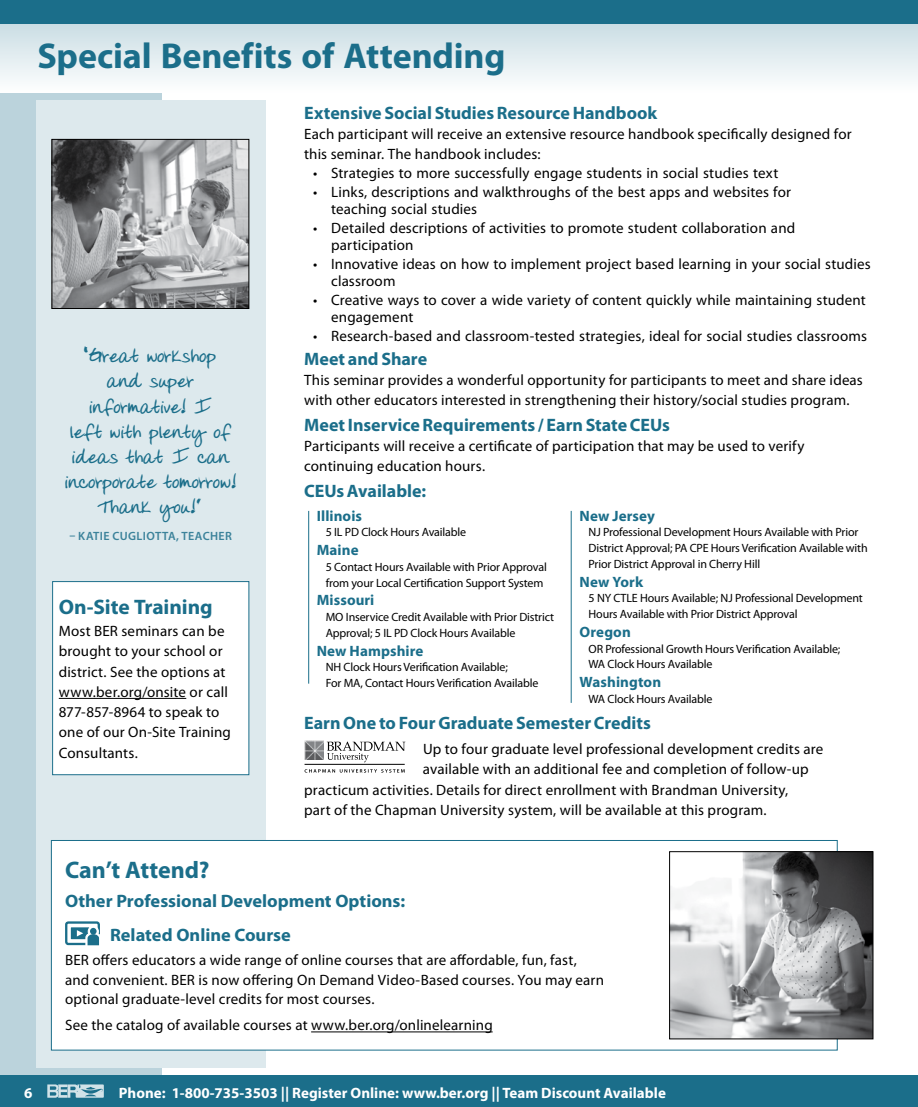
<style>
.page{position:relative;width:918px;height:1107px;background:#fff}
.page>*{position:absolute;margin:0;border:0;box-sizing:border-box;transform-origin:0 0}
.t1{font:700 36px "Myriad Pro";letter-spacing:-.005em;color:#1b6e8a}
.t2{font:700 24px "Myriad Pro";letter-spacing:-.005em;color:#1b6e8a}
.t3{font:700 21px/25.2px "Donnys Hand";letter-spacing:-.005em;color:#1b6e8a;text-align:center}
.t4{font:700 21px "Myriad Pro";letter-spacing:-.005em;color:#1b6e8a}
.t5{font:700 18px/33.9px "Myriad Pro";color:#1b6e8a}
.t6{font:15px/20.2px "Myriad Pro";letter-spacing:.01em;color:#000}
.t7{font:700 15px "Myriad Pro";color:#fff}
.t8{font:700 15px "Myriad Pro";letter-spacing:.005em;color:#1b6e8a}
.t9{font:12px/15.8px "Myriad Pro";letter-spacing:-.01em;color:#000}
.t10{font:600 12px "Myriad Pro";letter-spacing:.03em;color:#3b829a}
</style>
<div class="page">
<div style="left:0;top:0;width:162px;height:1107px;background:#bbd3dc"></div>
<div style="left:0;top:1076px;width:918px;height:31px;background:#1b6e8a"></div>
<svg style="left:47px;top:1084px;width:57px;height:14px"></svg>
<svg style="left:0;top:24px;width:918px;height:68px"></svg>
<div style="left:0;top:0;width:918px;height:24px;background:#1b6e8a"></div>
<div style="left:36px;top:101px;width:230px;height:967px;background:#dde9ed"></div>
<hr style="left:308px;top:511px;width:1px;height:173px;background:#1b6e8a">
<hr style="left:571px;top:511px;width:1px;height:192px;background:#1b6e8a">
<div style="left:51px;top:840px;width:786px;height:210px;background:#fff"></div>
<hr style="left:311px;top:1032px;width:182px;height:1px;background:#000">
<div style="left:65px;top:921px;width:35px;height:24px;border:2px solid #1b6e8a;border-radius:2px"></div>
<div style="left:71px;top:927px;width:18px;height:12px;background:#1b6e8a"></div>
<div style="left:88px;top:926px;width:11px;height:11px;border:1px solid #fff;border-radius:50%"></div>
<div style="left:89px;top:927px;width:8px;height:8px;background:#1b6e8a;border-radius:50%"></div>
<div style="left:88px;top:926px;width:10px;height:10px;border:2px solid #fff;border-radius:50%"></div>
<svg style="left:77px;top:930px;width:23px;height:16px"></svg>
<div style="left:51px;top:840px;width:786px;height:210px;border:1px solid #1b6e8a"></div>
<div style="left:53px;top:582px;width:196px;height:193px;background:#fff"></div>
<hr style="left:59px;top:698px;width:127px;height:1px;background:#000">
<div style="left:52px;top:581px;width:197px;height:194px;border:1px solid #1b6e8a"></div>
<svg style="left:327px;top:742px;width:78px;height:20px"></svg>
<svg style="left:305px;top:769px;width:100px;height:4px"></svg>
<img style="left:304px;top:740px;width:19px;height:20px">
<hr style="left:305px;top:764px;width:100px;height:1px;background:#000">
<img style="left:54px;top:141px;width:193px;height:166px">
<div style="left:52px;top:139px;width:197px;height:170px;border:1px solid #000"></div>
<img style="left:671px;top:853px;width:200px;height:184px">
<div style="left:669px;top:851px;width:204px;height:188px;border:1px solid #000"></div>
<h1 class="t1" style="left:38px;top:32px;width:470px">Special Benefits of Attending</h1>
<p class="t5" style="left:304px;top:95px;width:355px">Extensive Social Studies Resource Handbook</p>
<p class="t6" style="left:304px;top:124px;width:549px">Each participant will receive an extensive resource handbook specifically designed for this seminar. The handbook includes:</p>
<p class="t6" style="left:313px;top:163px;width:467px">• Strategies to more successfully engage students in social studies text</p>
<p class="t6" style="left:331px;top:183px;width:462px;line-height:17.2px;text-indent:-18px">• Links, descriptions and walkthroughs of the best apps and websites for teaching social studies</p>
<p class="t6" style="left:331px;top:219px;width:466px;line-height:17.2px;text-indent:-18px">• Detailed descriptions of activities to promote student collaboration and participation</p>
<p class="t6" style="left:331px;top:255px;width:541px;line-height:17.2px;text-indent:-18px">• Innovative ideas on how to implement project based learning in your social studies classroom</p>
<p class="t6" style="left:331px;top:291px;width:536px;line-height:17.2px;text-indent:-18px">• Creative ways to cover a wide variety of content quickly while maintaining student engagement</p>
<p class="t6" style="left:313px;top:325px;width:555px">• Research-based and classroom-tested strategies, ideal for social studies classrooms</p>
<p class="t5" style="left:304px;top:341px;width:125px">Meet and Share</p>
<p class="t6" style="left:304px;top:370px;width:560px">This seminar provides a wonderful opportunity for participants to meet and share ideas with other educators interested in strengthening their history/social studies program.</p>
<h3 class="t3" style="left:64px;top:345px;width:173px">“Great workshop<br>and super informative! I<br>left with plenty of ideas that I can incorporate tomorrow!<br>Thank you!”</h3>
<p class="t10" style="left:70px;top:528px;width:164px">– KATIE CUGLIOTTA, TEACHER</p>
<p class="t5" style="left:304px;top:407px;width:367px">Meet Inservice Requirements / Earn State CEUs</p>
<p class="t6" style="left:304px;top:436px;width:502px">Participants will receive a certificate of participation that may be used to verify continuing education hours.</p>
<p class="t5" style="left:304px;top:473px;width:123px">CEUs Available:</p>
<p class="t8" style="left:317px;top:506px;width:47px">Illinois</p>
<p class="t9" style="left:326px;top:524px;width:142px">5 IL PD Clock Hours Available</p>
<p class="t8" style="left:317px;top:540px;width:43px">Maine</p>
<p class="t9" style="left:326px;top:559px;width:223px">5 Contact Hours Available with Prior Approval from your Local Certification Support System</p>
<p class="t8" style="left:317px;top:591px;width:59px">Missouri</p>
<p class="t9" style="left:326px;top:609px;width:230px">MO Inservice Credit Available with Prior District<br>Approval; 5 IL PD Clock Hours Available</p>
<p class="t8" style="left:317px;top:641px;width:108px">New Hampshire</p>
<p class="t9" style="left:326px;top:659px;width:214px">NH Clock Hours Verification Available;<br>For MA, Contact Hours Verification Available</p>
<p class="t8" style="left:580px;top:506px;width:77px">New Jersey</p>
<p class="t9" style="left:589px;top:524px;width:281px">NJ Professional Development Hours Available with Prior<br>District Approval; PA CPE Hours Verification Available with<br>Prior District Approval in Cherry Hill</p>
<p class="t8" style="left:580px;top:572px;width:65px">New York</p>
<p class="t9" style="left:589px;top:590px;width:276px">5 NY CTLE Hours Available; NJ Professional Development<br>Hours Available with Prior District Approval</p>
<p class="t8" style="left:580px;top:622px;width:53px">Oregon</p>
<p class="t9" style="left:589px;top:641px;width:253px">OR Professional Growth Hours Verification Available;<br>WA Clock Hours Available</p>
<p class="t8" style="left:580px;top:672px;width:83px">Washington</p>
<p class="t9" style="left:589px;top:691px;width:125px">WA Clock Hours Available</p>
<p class="t5" style="left:304px;top:706px;width:348px">Earn One to Four Graduate Semester Credits</p>
<p class="t6" style="left:423px;top:739px;width:402px">Up to four graduate level professional development credits are</p>
<p class="t6" style="left:423px;top:759px;width:387px">available with an additional fee and completion of follow‑up</p>
<p class="t6" style="left:304px;top:779px;width:486px">practicum activities. Details for direct enrollment with Brandman University,</p>
<p class="t6" style="left:304px;top:800px;width:464px">part of the Chapman University system, will be available at this program.</p>
<h3 class="t4" style="left:59px;top:594px;width:155px">On‑Site Training</h3>
<p class="t6" style="left:59px;top:621px;width:174px">Most BER seminars can be brought to your school or district. See the options at www.ber.org/onsite or call<br>877‑857‑8964 to speak to one of our On‑Site Training<br>Consultants.</p>
<h2 class="t2" style="left:65px;top:854px;width:146px">Can’t Attend?</h2>
<p class="t5" style="left:110px;top:884px;width:297px;text-indent:-45px">Other Professional Development Options:<br>Related Online Course</p>
<p class="t6" style="left:65px;top:950px;width:540px;line-height:19.5px">BER offers educators a wide range of online courses that are affordable, fun, fast, and convenient. BER is now offering On Demand Video-Based courses. You may earn optional graduate-level credits for most courses.</p>
<p class="t6" style="left:65px;top:1015px;width:429px">See the catalog of available courses at www.ber.org/onlinelearning</p>
<p class="t7" style="left:24px;top:1083px;width:10px">6</p>
<p class="t7" style="left:119px;top:1083px;width:549px">Phone: 1-800-735-3503 || Register Online: www.ber.org || Team Discount Available</p>
</div>
